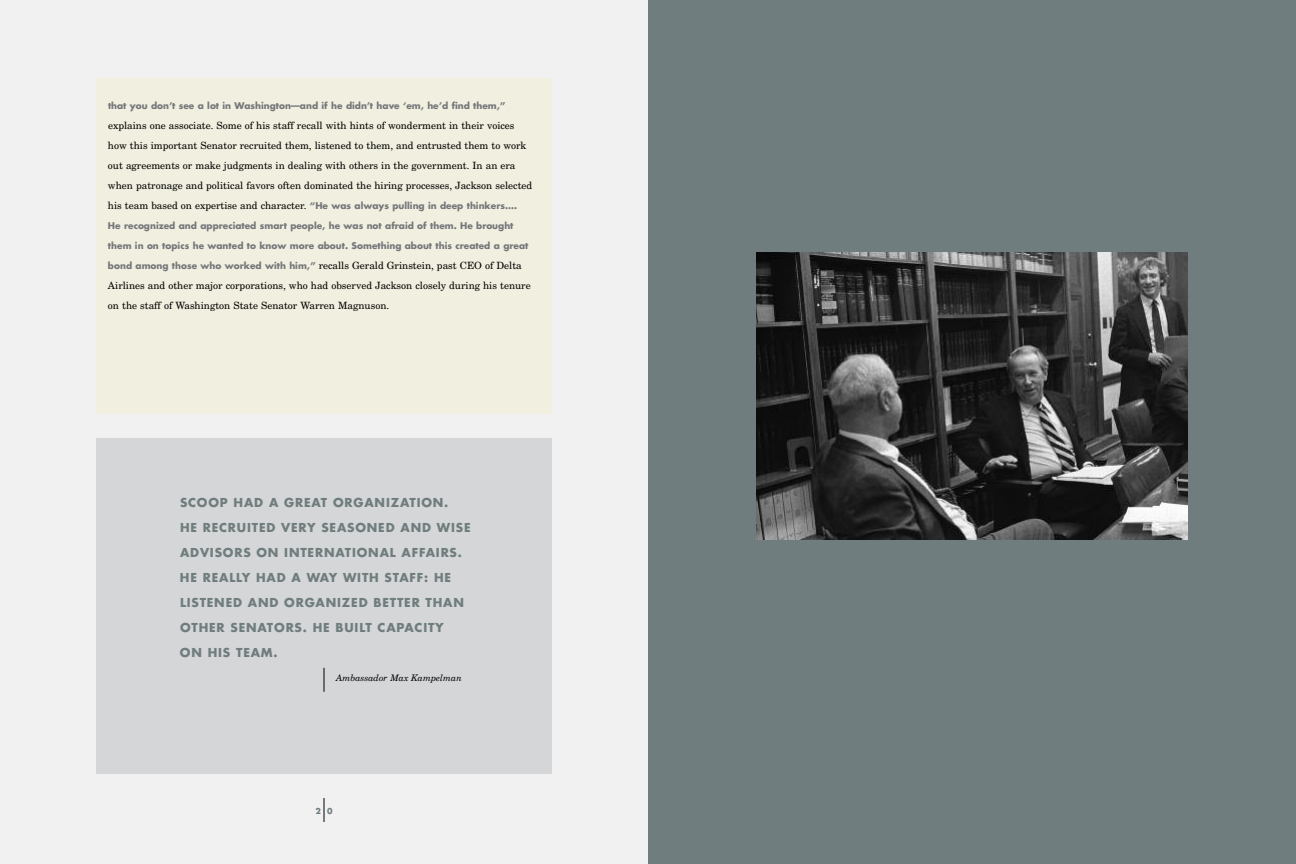
<style>
.page{position:relative;width:1296px;height:864px;background:#fff}
.page>*{position:absolute;margin:0;border:0;box-sizing:border-box;transform-origin:0 0}
.t1{font:700 12px/25px "Futura";letter-spacing:.07em;color:#707d7e}
.t2{font:10px/20px "New Century Schlbk";color:#000}
.t3{font:700 9px "Futura";color:#74767a}
.t4{font:italic 9px "New Century Schlbk";color:#000}
.t5{font:700 8px "Futura";color:#707d7e}
.s1{font-family:"Futura";font-weight:700;font-size:9px;color:#74767a}
</style>
<div class="page">
<div style="left:0;top:0;width:648px;height:864px;background:#f1f1f2"></div>
<div style="left:96px;top:438px;width:456px;height:336px;background:#d5d6d7"></div>
<svg style="left:324px;top:668px;width:1px;height:24px"></svg>
<div style="left:96px;top:78px;width:456px;height:336px;background:#f1efdf"></div>
<svg style="left:324px;top:798px;width:1px;height:24px"></svg>
<div style="left:648px;top:0;width:648px;height:864px;background:#707d7e"></div>
<img style="left:756px;top:252px;width:432px;height:288px">
<p class="t3" style="left:108px;top:102px;width:399px">that you don’t see a lot in Washington—and if he didn’t have ‘em, he’d find them,”</p>
<p class="t2" style="left:108px;top:116px;width:426px">explains one associate. Some of his staff recall with hints of wonderment in their voices how this important Senator recruited them, listened to them, and entrusted them to work out agreements or make judgments in dealing with others in the government. In an era when patronage and political favors often dominated the hiring processes, Jackson selected his team based on expertise and character. <span class="s1">“He was always pulling in deep thinkers….</span></p>
<p class="t3" style="left:108px;top:222px;width:407px">He recognized and appreciated smart people, he was not afraid of them. He brought</p>
<p class="t3" style="left:108px;top:242px;width:422px">them in on topics he wanted to know more about. Something about this created a great</p>
<p class="t2" style="left:108px;top:256px;width:424px"><span class="s1">bond among those who worked with him,”</span> recalls Gerald Grinstein, past CEO of Delta<br>Airlines and other major corporations, who had observed Jackson closely during his tenure on the staff of Washington State Senator Warren Magnuson.</p>
<p class="t1" style="left:180px;top:491px;width:292px">SCOOP HAD A GREAT ORGANIZATION.<br>HE RECRUITED VERY SEASONED AND WISE<br>ADVISORS ON INTERNATIONAL AFFAIRS.<br>HE REALLY HAD A WAY WITH STAFF: HE<br>LISTENED AND ORGANIZED BETTER THAN<br>OTHER SENATORS. HE BUILT CAPACITY<br>ON HIS TEAM.</p>
<p class="t4" style="left:336px;top:675px;width:127px">Ambassador Max Kampelman</p>
<p class="t5" style="left:316px;top:807px;width:18px">2 0</p>
</div>
